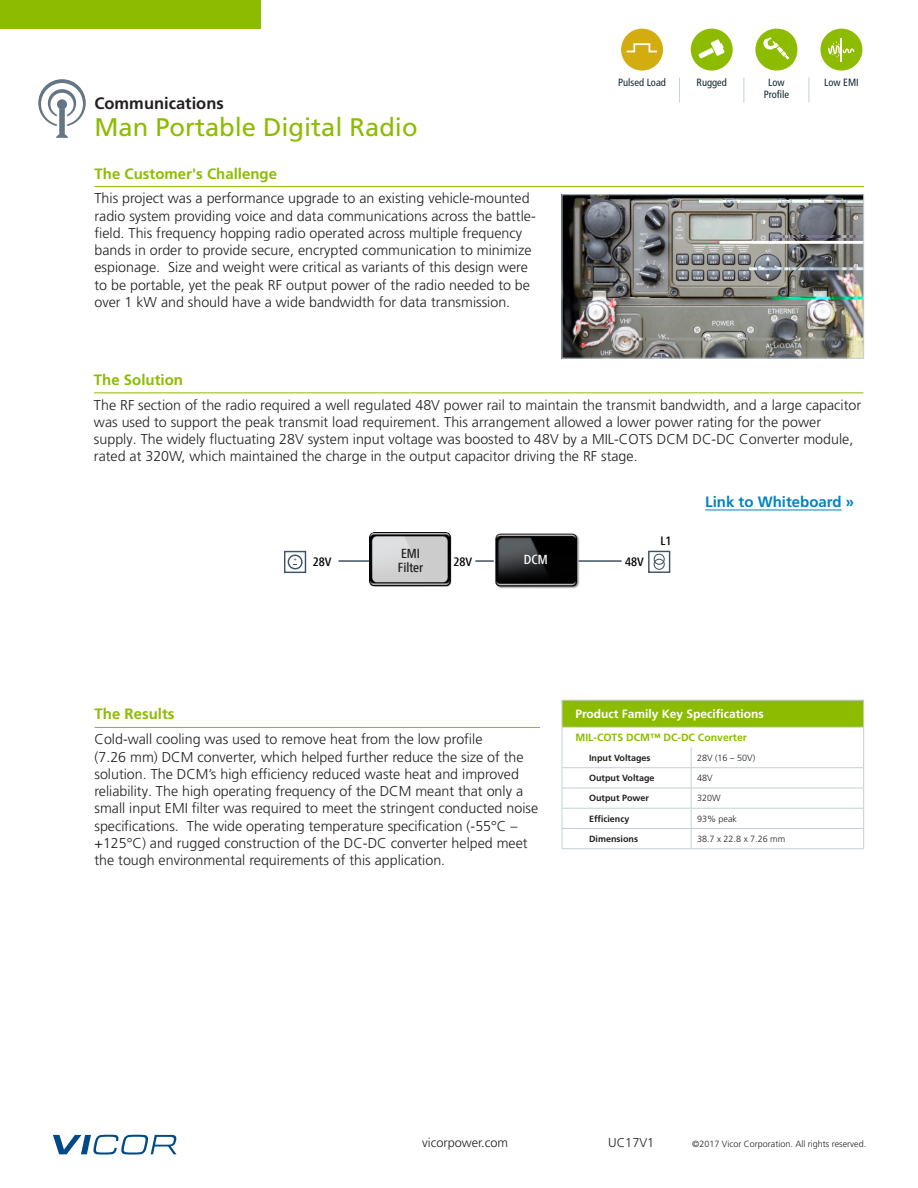
<style>
.page{position:relative;width:918px;height:1188px;background:#fff}
.page>*{position:absolute;margin:0;border:0;box-sizing:border-box;transform-origin:0 0}
.t1{font:25.5px "Frutiger LT Pro";color:#8dbb00}
.t2{font:700 16.5px "Frutiger LT Pro";color:#231f20}
.Body_Title_Paragraph{font:700 15px "Frutiger LT Pro";color:#8dbb00}
.t3{font:700 15px "Frutiger LT Pro";color:#0084c2}
.Body_Text_Paragrpah{font:300 14.25px/17.2px "Frutiger LT Pro";color:#231f20}
.t4{font:500 condensed 13.05px/13.6px "Frutiger Neue LTW01";color:#231f20;scale:.95 1}
.t5{font:500 condensed 13.05px "Frutiger Neue LTW01";color:#fff;scale:.95 1}
.t6{font:300 12.75px "Frutiger LT Pro";color:#231f20}
.t7{font:700 12px "Frutiger LT Pro";color:#fff}
.t8{font:500 condensed 12px "Frutiger Neue LTW01";color:#000}
.t9{font:condensed 10.5px/12.6px "Frutiger LT Pro";color:#122632;text-align:center}
.t10{font:700 10.5px "Frutiger LT Pro";color:#8dbb00}
.t11{font:300 9px "Frutiger LT Pro";color:#231f20}
.t12{font:700 9px "Frutiger LT Pro";color:#231f20}
</style>
<div class="page">
<svg style="left:53px;top:1135px;width:123px;height:20px"></svg>
<div style="left:0;top:0;width:260px;height:28px;background:#8dbb00"></div>
<svg style="left:679px;top:78px;width:1px;height:25px"></svg>
<svg style="left:744px;top:78px;width:1px;height:25px"></svg>
<svg style="left:809px;top:78px;width:1px;height:25px"></svg>
<div style="left:621px;top:29px;width:42px;height:42px;background:#d3ad0f;border-radius:50%"></div>
<svg style="left:627px;top:43px;width:30px;height:9px"></svg>
<div style="left:691px;top:29px;width:42px;height:42px;background:#8dbb00;border-radius:50%"></div>
<svg style="left:698px;top:39px;width:27px;height:20px"></svg>
<div style="left:755px;top:29px;width:42px;height:42px;background:#8dbb00;border-radius:50%"></div>
<svg style="left:763px;top:37px;width:26px;height:23px"></svg>
<div style="left:820px;top:29px;width:42px;height:42px;background:#8dbb00;border-radius:50%"></div>
<svg style="left:828px;top:38px;width:27px;height:23px"></svg>
<hr style="left:94px;top:186px;width:770px;height:1px;background:#8dbb00">
<img style="left:564px;top:196px;width:298px;height:161px">
<div style="left:562px;top:194px;width:302px;height:165px;border:1px solid #c2d1d5"></div>
<hr style="left:94px;top:392px;width:769px;height:1px;background:#8dbb00">
<hr style="left:339px;top:560px;width:31px;height:2px;background:#3e5364">
<svg style="left:654px;top:554px;width:11px;height:16px"></svg>
<div style="left:648px;top:551px;width:22px;height:22px;border:1px solid #3e5364"></div>
<div style="left:288px;top:555px;width:15px;height:14px;border:1px solid #3e5364;border-radius:50%"></div>
<div style="left:284px;top:551px;width:22px;height:22px;border:1px solid #3e5364"></div>
<hr style="left:579px;top:560px;width:43px;height:2px;background:#3e5364">
<svg style="left:475px;top:560px;width:19px;height:2px"></svg>
<img style="left:370px;top:533px;width:82px;height:53px">
<img style="left:495px;top:533px;width:84px;height:56px">
<hr style="left:94px;top:727px;width:446px;height:1px;background:#8dbb00">
<hr style="left:705px;top:510px;width:137px;height:1px;background:#0084c2">
<svg style="left:38px;top:79px;width:48px;height:59px"></svg>
<div style="left:562px;top:700px;width:302px;height:27px;background:#8dbb00"></div>
<hr style="left:576px;top:700px;width:115px;height:1px;background:#c2d1d5">
<hr style="left:691px;top:700px;width:173px;height:1px;background:#c2d1d5">
<hr style="left:576px;top:727px;width:115px;height:1px;background:#c2d1d5">
<hr style="left:691px;top:727px;width:173px;height:1px;background:#c2d1d5">
<hr style="left:576px;top:767px;width:115px;height:1px;background:#c2d1d5">
<hr style="left:691px;top:767px;width:173px;height:1px;background:#c2d1d5">
<hr style="left:576px;top:788px;width:115px;height:1px;background:#c2d1d5">
<hr style="left:691px;top:788px;width:173px;height:1px;background:#c2d1d5">
<hr style="left:576px;top:808px;width:115px;height:1px;background:#c2d1d5">
<hr style="left:691px;top:808px;width:173px;height:1px;background:#c2d1d5">
<hr style="left:576px;top:828px;width:115px;height:1px;background:#c2d1d5">
<svg style="left:691px;top:747px;width:1px;height:101px"></svg>
<hr style="left:691px;top:828px;width:173px;height:1px;background:#c2d1d5">
<svg style="left:863px;top:701px;width:1px;height:147px"></svg>
<svg style="left:562px;top:700px;width:14px;height:149px"></svg>
<hr style="left:576px;top:848px;width:115px;height:1px;background:#c2d1d5">
<hr style="left:691px;top:848px;width:173px;height:1px;background:#c2d1d5">
<p class="t2" style="left:94px;top:93px;width:131px">Communications</p>
<p class="t1" style="left:94px;top:112px;width:325px">Man Portable Digital Radio</p>
<p class="Body_Title_Paragraph" style="left:94px;top:165px;width:184px">The Customer's Challenge</p>
<p class="Body_Text_Paragrpah" style="left:94px;top:190px;width:443px">This project was a performance upgrade to an existing vehicle-mounted radio system providing voice and data communications across the battle&shy;field. This frequency hopping radio operated across multiple frequency bands in order to provide secure, encrypted communication to minimize espionage. Size and weight were critical as variants of this design were to be portable, yet the peak RF output power of the radio needed to be over 1 kW and should have a wide bandwidth for data transmission.</p>
<p class="t9" style="left:618px;top:76px;width:49px">Pulsed Load</p>
<p class="t9" style="left:697px;top:76px;width:32px">Rugged</p>
<p class="t9" style="left:764px;top:76px;width:27px">Low<br>Profile</p>
<p class="t9" style="left:824px;top:76px;width:36px">Low EMI</p>
<p class="Body_Title_Paragraph" style="left:94px;top:371px;width:91px">The Solution</p>
<p class="Body_Text_Paragrpah" style="left:94px;top:396px;width:769px">The RF section of the radio required a well regulated 48V power rail to maintain the transmit bandwidth, and a large capacitor was used to support the peak transmit load requirement. This arrangement allowed a lower power rating for the power supply. The widely fluctuating 28V system input voltage was boosted to 48V by a MIL-COTS DCM DC-DC Converter module, rated at 320W, which maintained the charge in the output capacitor driving the RF stage.</p>
<p class="t4" style="left:398px;top:546px;width:28px">EMI<br>Filter</p>
<p class="t5" style="left:524px;top:552px;width:27px">DCM</p>
<p class="t8" style="left:313px;top:554px;width:20px">28V</p>
<p class="t8" style="left:454px;top:554px;width:20px">28V</p>
<p class="t8" style="left:625px;top:554px;width:20px">48V</p>
<p class="t8" style="left:660px;top:534px;width:13px">L1</p>
<p class="t3" style="left:705px;top:493px;width:150px">Link to Whiteboard »</p>
<p class="Body_Title_Paragraph" style="left:94px;top:705px;width:82px">The Results</p>
<p class="Body_Text_Paragrpah" style="left:94px;top:731px;width:445px">Cold-wall cooling was used to remove heat from the low profile<br>(7.26 mm) DCM converter, which helped further reduce the size of the solution. The DCM’s high efficiency reduced waste heat and improved reliability. The high operating frequency of the DCM meant that only a small input EMI filter was required to meet the stringent conducted noise specifications. The wide operating temperature specification (-55°C – +125°C) and rugged construction of the DC-DC converter helped meet the tough environmental requirements of this application.</p>
<p class="t7" style="left:575px;top:707px;width:190px">Product Family Key Specifications</p>
<p class="t10" style="left:575px;top:732px;width:173px">MIL-COTS DCM™ DC-DC Converter</p>
<p class="t12" style="left:589px;top:752px;width:63px">Input Voltages</p>
<p class="t11" style="left:697px;top:752px;width:60px">28V (16 – 50V)</p>
<p class="t12" style="left:589px;top:773px;width:67px">Output Voltage</p>
<p class="t11" style="left:697px;top:773px;width:17px">48V</p>
<p class="t12" style="left:589px;top:793px;width:62px">Output Power</p>
<p class="t11" style="left:697px;top:793px;width:25px">320W</p>
<p class="t12" style="left:589px;top:813px;width:42px">Efficiency</p>
<p class="t11" style="left:697px;top:813px;width:42px">93% peak</p>
<p class="t12" style="left:589px;top:833px;width:50px">Dimensions</p>
<p class="t11" style="left:697px;top:834px;width:90px">38.7 x 22.8 x 7.26 mm</p>
<p class="t6" style="left:422px;top:1135px;width:87px">vicorpower.com</p>
<p class="t6" style="left:608px;top:1135px;width:48px">UC17V1</p>
<p class="t11" style="left:692px;top:1139px;width:176px">©2017 Vicor Corporation. All rights reserved.</p>
</div>
